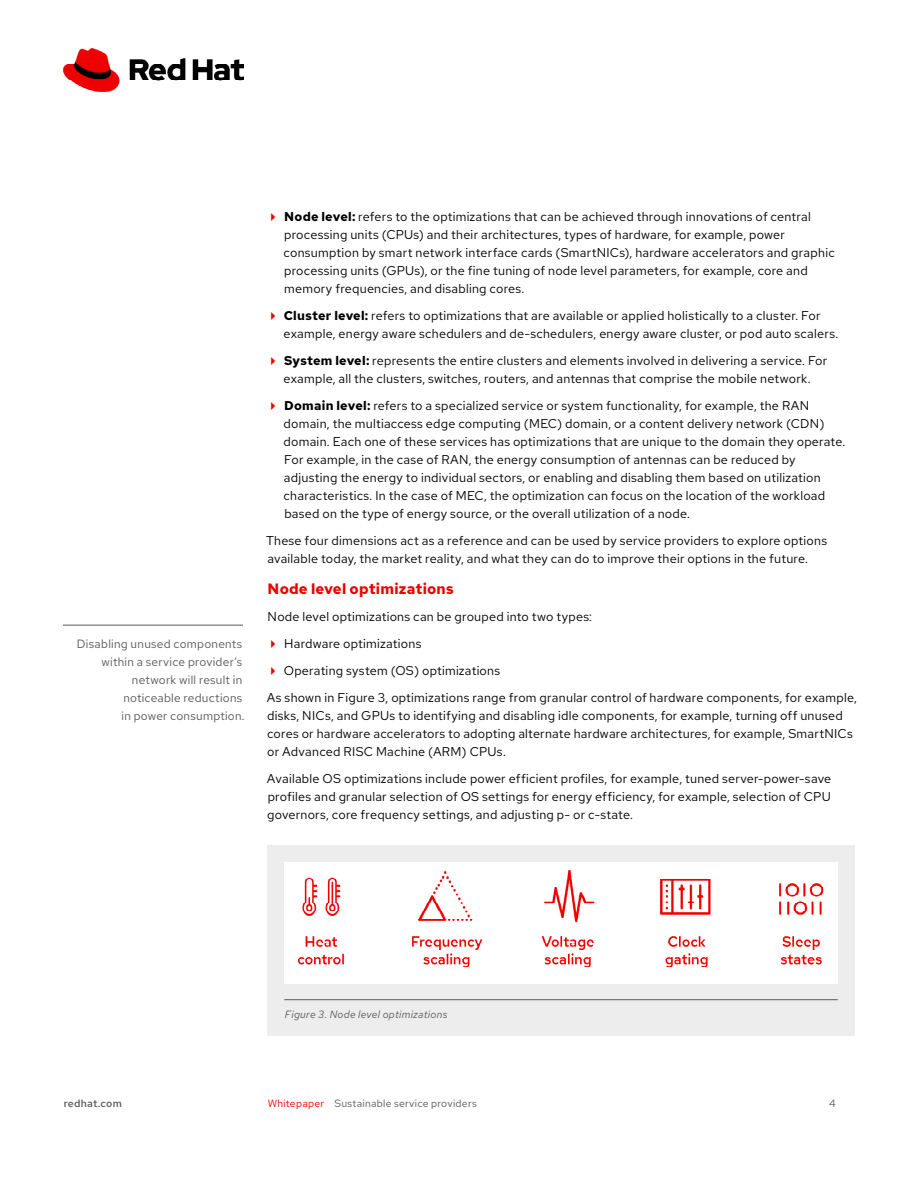
<style>
.page{position:relative;width:918px;height:1188px;background:#fff}
.page>*{position:absolute;margin:0;border:0;box-sizing:border-box;transform-origin:0 0}
.t1{font:700 15px "Red Hat Text";letter-spacing:.015em;color:#e00}
.t2{font:12.75px/18px "Red Hat Text";letter-spacing:.015em;color:#000}
.t3{font:12px/18px "Red Hat Text";letter-spacing:.02em;color:#58595b;text-align:right}
.t4{font:10.5px "Red Hat Text";letter-spacing:.025em;color:#58595b}
.t5{font:italic 10.5px "Red Hat Text";letter-spacing:.025em;color:#58595b}
.t6{font:500 10.5px "Red Hat Text";letter-spacing:.025em;color:#58595b}
.s1{font-weight:700}
.s2{color:#e00}
</style>
<div class="page">
<hr style="left:63px;top:625px;width:180px;height:1px;background:#58595b">
<div style="left:267px;top:846px;width:588px;height:190px;background:#ededee"></div>
<hr style="left:284px;top:999px;width:554px;height:1px;background:#58595b">
<img style="left:284px;top:863px;width:554px;height:120px">
<img style="left:63px;top:49px;width:180px;height:42px">
<p class="t3" style="left:77px;top:635px;width:169px">Disabling unused components within a service provider’s network will result in noticeable reductions<br>in power consumption.</p>
<p class="t2" style="left:284px;top:207px;width:553px"><span class="s1">Node level:</span> refers to the optimizations that can be achieved through innovations of central processing units (CPUs) and their architectures, types of hardware, for example, power consumption by smart network interface cards (SmartNICs), hardware accelerators and graphic processing units (GPUs), or the fine tuning of node level parameters, for example, core and memory frequencies, and disabling cores.</p>
<p class="t2" style="left:284px;top:306px;width:556px"><span class="s1">Cluster level:</span> refers to optimizations that are available or applied holistically to a cluster. For example, energy aware schedulers and de-schedulers, energy aware cluster, or pod auto scalers.</p>
<p class="t2" style="left:284px;top:351px;width:545px"><span class="s1">System level:</span> represents the entire clusters and elements involved in delivering a service. For example, all the clusters, switches, routers, and antennas that comprise the mobile network.</p>
<p class="t2" style="left:284px;top:396px;width:563px"><span class="s1">Domain level:</span> refers to a specialized service or system functionality, for example, the RAN domain, the multiaccess edge computing (MEC) domain, or a content delivery network (CDN) domain. Each one of these services has optimizations that are unique to the domain they operate.<br>For example, in the case of RAN, the energy consumption of antennas can be reduced by adjusting the energy to individual sectors, or enabling and disabling them based on utilization characteristics. In the case of MEC, the optimization can focus on the location of the workload based on the type of energy source, or the overall utilization of a node.</p>
<p class="t2" style="left:266px;top:531px;width:563px">These four dimensions act as a reference and can be used by service providers to explore options available today, the market reality, and what they can do to improve their options in the future.</p>
<p class="t1" style="left:268px;top:579px;width:188px">Node level optimizations</p>
<p class="t2" style="left:268px;top:607px;width:326px">Node level optimizations can be grouped into two types:</p>
<p class="t2" style="left:284px;top:634px;width:139px">Hardware optimizations</p>
<p class="t2" style="left:284px;top:661px;width:218px">Operating system (OS) optimizations</p>
<p class="t2" style="left:267px;top:688px;width:592px">As shown in Figure 3, optimizations range from granular control of hardware components, for example,</p>
<p class="t2" style="left:267px;top:706px;width:587px">disks, NICs, and GPUs to identifying and disabling idle components, for example, turning off unused cores or hardware accelerators to adopting alternate hardware architectures, for example, SmartNICs or Advanced RISC Machine (ARM) CPUs.</p>
<p class="t2" style="left:267px;top:769px;width:566px;text-align:justify">Available OS optimizations include power efficient profiles, for example, tuned server-power-save profiles and granular selection of OS settings for energy efficiency, for example, selection of CPU governors, core frequency settings, and adjusting p- or c-state.</p>
<p class="t5" style="left:285px;top:1008px;width:164px">Figure 3. Node level optimizations</p>
<p class="t6" style="left:64px;top:1096px;width:60px">redhat.com</p>
<p class="t4" style="left:268px;top:1096px;width:211px"><span class="s2">Whitepaper</span> Sustainable service providers</p>
<p class="t4" style="left:829px;top:1096px;width:8px">4</p>
</div>
